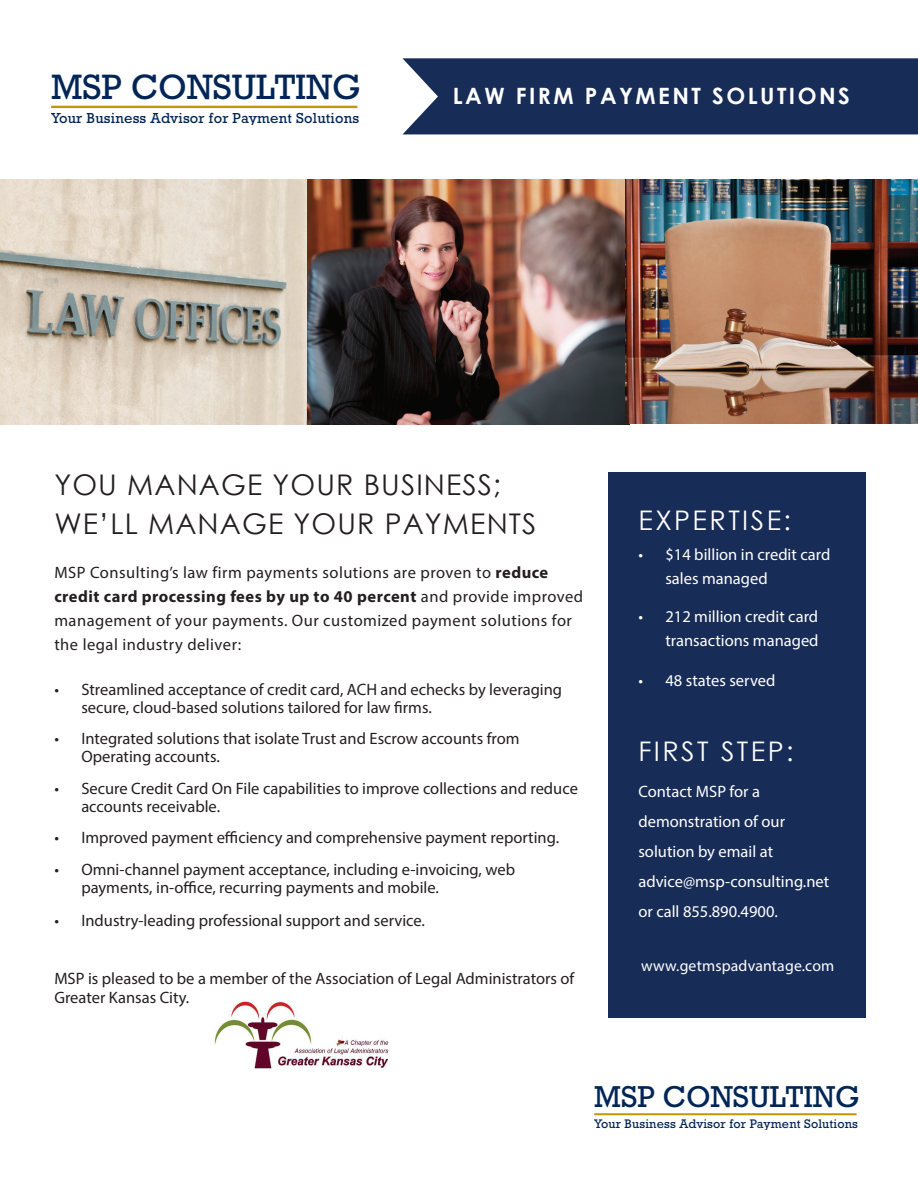
<style>
.page{position:relative;width:918px;height:1188px;background:#fff}
.page>*{position:absolute;margin:0;border:0;box-sizing:border-box;transform-origin:0 0}
.t1{font:35.85px "Rockwell";color:#002556}
.t2{font:30.75px "Rockwell";color:#002556}
.t3{font:28.5px/39px "Century Gothic";letter-spacing:.04em;color:#231f20}
.t4{font:27px "Century Gothic";letter-spacing:.09em;color:#fff}
.t5{font:700 22.5px "Century Gothic";letter-spacing:.11em;color:#fff}
.t6{font:16.5px/18px "Myriad Pro";color:#231f20}
.t7{font:16.5px/24px "Myriad Pro";letter-spacing:.03em;color:#231f20}
.t8{font:16.5px/30px "Myriad Pro";color:#fff}
.t9{font:15.75px "Myriad Pro";letter-spacing:.01em;color:#fff}
.t10{font:14.7px "Rockwell";letter-spacing:.015em;color:#002556}
.t11{font:12.6px "Rockwell";letter-spacing:.015em;color:#002556}
.s1{font-weight:700}
</style>
<div class="page">
<hr style="left:51px;top:106px;width:306px;height:2px;background:#c49608">
<div style="left:403px;top:58px;width:515px;height:76px;background:#182c58"></div>
<div style="left:608px;top:473px;width:258px;height:545px;background:#182c58"></div>
<hr style="left:594px;top:1113px;width:263px;height:2px;background:#c49608">
<img style="left:0;top:179px;width:625px;height:245px">
<img style="left:625px;top:179px;width:293px;height:245px">
<img style="left:214px;top:1001px;width:175px;height:68px">
<h1 class="t1" style="left:51px;top:66px;width:311px">MSP CONSULTING</h1>
<p class="t10" style="left:51px;top:110px;width:309px">Your Business Advisor for Payment Solutions</p>
<h3 class="t5" style="left:453px;top:78px;width:399px">LAW FIRM PAYMENT SOLUTIONS</h3>
<h3 class="t3" style="left:54px;top:464px;width:484px">YOU MANAGE YOUR BUSINESS;<br>WE’LL MANAGE YOUR PAYMENTS</h3>
<p class="t7" style="left:54px;top:560px;width:530px">MSP Consulting’s law firm payments solutions are proven to <span class="s1">reduce credit card processing fees by up to 40 percent</span> and provide improved management of your payments. Our customized payment solutions for the legal industry deliver:</p>
<p class="t6" style="left:81px;top:680px;width:482px;text-indent:-27px">• Streamlined acceptance of credit card, ACH and echecks by leveraging secure, cloud-based solutions tailored for law firms.</p>
<p class="t6" style="left:81px;top:730px;width:440px;text-indent:-27px">• Integrated solutions that isolate Trust and Escrow accounts from<br>Operating accounts.</p>
<p class="t6" style="left:81px;top:779px;width:498px;text-indent:-27px">• Secure Credit Card On File capabilities to improve collections and reduce accounts receivable.</p>
<p class="t6" style="left:54px;top:829px;width:506px">• Improved payment efficiency and comprehensive payment reporting.</p>
<p class="t6" style="left:81px;top:860px;width:435px;text-indent:-27px">• Omni-channel payment acceptance, including e-invoicing, web payments, in-office, recurring payments and mobile.</p>
<p class="t6" style="left:54px;top:911px;width:372px">• Industry-leading professional support and service.</p>
<p class="t6" style="left:54px;top:969px;width:522px;line-height:18.9px">MSP is pleased to be a member of the Association of Legal Administrators of<br>Greater Kansas City.</p>
<h3 class="t4" style="left:638px;top:501px;width:154px">EXPERTISE:</h3>
<p class="t8" style="left:665px;top:543px;width:166px;line-height:24px;text-indent:-27px">• $14 billion in credit card sales managed</p>
<p class="t8" style="left:638px;top:604px;width:182px;line-height:24px;text-align:right">• 212 million credit card transactions managed</p>
<p class="t8" style="left:638px;top:666px;width:138px">• 48 states served</p>
<h3 class="t4" style="left:638px;top:732px;width:157px">FIRST STEP:</h3>
<p class="t8" style="left:638px;top:777px;width:192px">Contact MSP for a demonstration of our solution by email at advice@msp-consulting.net or call 855.890.4900.</p>
<p class="t9" style="left:641px;top:956px;width:195px">www.getmspadvantage.com</p>
<h2 class="t2" style="left:594px;top:1079px;width:267px">MSP CONSULTING</h2>
<p class="t11" style="left:594px;top:1117px;width:265px">Your Business Advisor for Payment Solutions</p>
</div>
